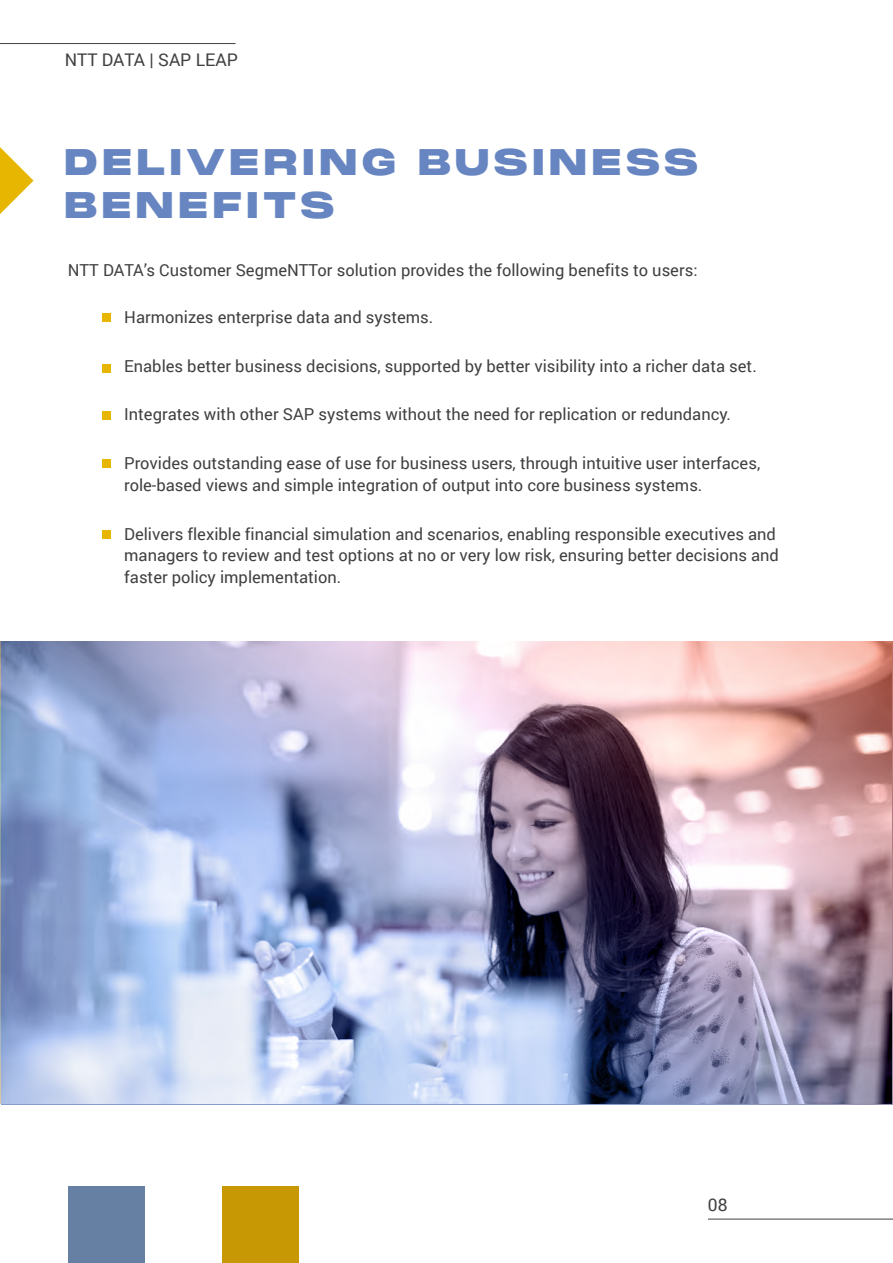
<style>
.page{position:relative;width:893px;height:1263px;background:#fff}
.page>*{position:absolute;margin:0;border:0;box-sizing:border-box;transform-origin:0 0}
.t1{font:900 36px/43.2px "Monument Extended";letter-spacing:.09em;color:#6785c1}
.t2{font:17.4px "Roboto";color:#404040}
.t3{font:16.5px/21.8px "Roboto";color:#404040}
</style>
<div class="page">
<img style="left:1px;top:642px;width:892px;height:462px">
<div style="left:102px;top:530px;width:8px;height:8px;background:#e6b600"></div>
<div style="left:102px;top:313px;width:8px;height:8px;background:#e6b600"></div>
<div style="left:102px;top:364px;width:8px;height:8px;background:#e6b600"></div>
<div style="left:102px;top:460px;width:8px;height:8px;background:#e6b600"></div>
<div style="left:102px;top:412px;width:8px;height:8px;background:#e6b600"></div>
<hr style="left:708px;top:1219px;width:185px;height:1px;background:#404040">
<svg style="left:0;top:147px;width:34px;height:67px"></svg>
<hr style="left:0;top:43px;width:236px;height:1px;background:#404040">
<div style="left:68px;top:1186px;width:77px;height:77px;background:#6680a4"></div>
<div style="left:222px;top:1186px;width:76px;height:77px;background:#c89804"></div>
<hr style="left:145px;top:1262px;width:77px;height:1px;background:#6680a4">
<p class="t2" style="left:65px;top:48px;width:175px">NTT DATA | SAP LEAP</p>
<h1 class="t1" style="left:64px;top:140px;width:637px">DELIVERING BUSINESS<br>BENEFITS</h1>
<p class="t3" style="left:68px;top:258px;width:631px">NTT DATA’s Customer SegmeNTTor solution provides the following benefits to users:</p>
<p class="t3" style="left:124px;top:306px;width:311px">Harmonizes enterprise data and systems.</p>
<p class="t3" style="left:124px;top:354px;width:634px">Enables better business decisions, supported by better visibility into a richer data set.</p>
<p class="t3" style="left:124px;top:403px;width:608px">Integrates with other SAP systems without the need for replication or redundancy.</p>
<p class="t3" style="left:124px;top:452px;width:637px">Provides outstanding ease of use for business users, through intuitive user interfaces, role-based views and simple integration of output into core business systems.</p>
<p class="t3" style="left:124px;top:522px;width:656px">Delivers flexible financial simulation and scenarios, enabling responsible executives and managers to review and test options at no or very low risk, ensuring better decisions and faster policy implementation.</p>
<p class="t2" style="left:708px;top:1193px;width:21px">08</p>
</div>
